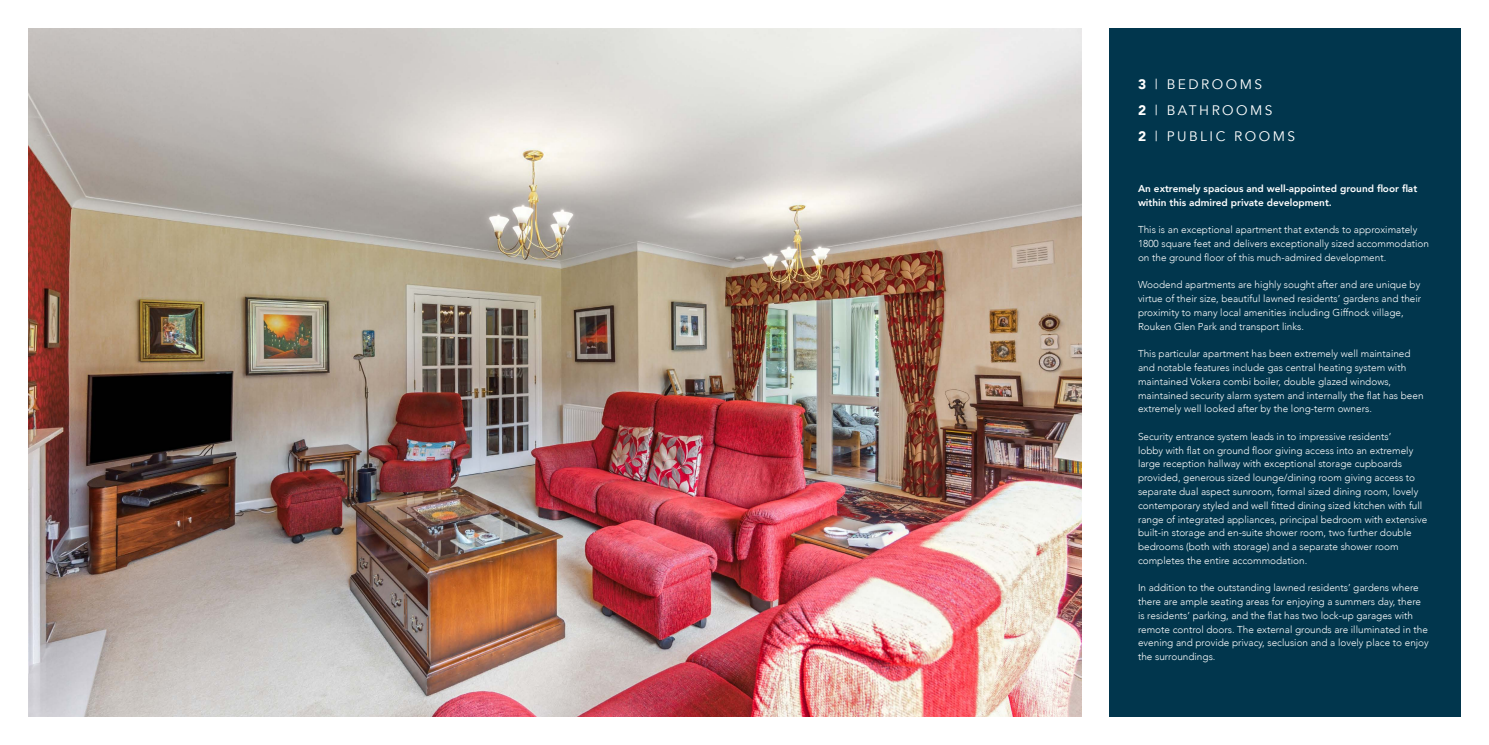
<style>
.page{position:relative;width:1489px;height:745px;background:#fff}
.page>*{position:absolute;margin:0;border:0;box-sizing:border-box;transform-origin:0 0}
.t1{font:13.75px "Avenir";letter-spacing:.18em;color:#fff}
.t2{font:300 10px/13.8px "Avenir";color:#fff}
.t3{font:800 10px/13.8px "Avenir";color:#fff}
.s1{font-weight:900}
</style>
<div class="page">
<div style="left:28px;top:28px;width:1432px;height:688px;background:#01364d"></div>
<div style="left:1081px;top:0;width:28px;height:744px;background:#fff"></div>
<img style="left:28px;top:28px;width:1053px;height:688px">
<p class="t1" style="left:1137px;top:75px;width:126px"><span class="s1">3</span> | BEDROOMS</p>
<p class="t1" style="left:1137px;top:102px;width:136px"><span class="s1">2</span> | BATHROOMS</p>
<p class="t1" style="left:1137px;top:128px;width:158px"><span class="s1">2</span> | PUBLIC ROOMS</p>
<p class="t3" style="left:1137px;top:182px;width:281px">An extremely spacious and well-appointed ground floor flat within this admired private development.</p>
<p class="t2" style="left:1137px;top:223px;width:292px">This is an exceptional apartment that extends to approximately<br>1800 square feet and delivers exceptionally sized accommodation on the ground floor of this much-admired development.</p>
<p class="t2" style="left:1137px;top:278px;width:285px">Woodend apartments are highly sought after and are unique by virtue of their size, beautiful lawned residents’ gardens and their proximity to many local amenities including Giffnock village, Rouken Glen Park and transport links.</p>
<p class="t2" style="left:1137px;top:347px;width:287px">This particular apartment has been extremely well maintained and notable features include gas central heating system with maintained Vokera combi boiler, double glazed windows, maintained security alarm system and internally the flat has been extremely well looked after by the long-term owners.</p>
<p class="t2" style="left:1137px;top:429px;width:291px">Security entrance system leads in to impressive residents’<br>lobby with flat on ground floor giving access into an extremely large reception hallway with exceptional storage cupboards provided, generous sized lounge/dining room giving access to separate dual aspect sunroom, formal sized dining room, lovely contemporary styled and well fitted dining sized kitchen with full range of integrated appliances, principal bedroom with extensive built-in storage and en-suite shower room, two further double bedrooms (both with storage) and a separate shower room completes the entire accommodation.</p>
<p class="t2" style="left:1137px;top:580px;width:292px">In addition to the outstanding lawned residents’ gardens where there are ample seating areas for enjoying a summers day, there is residents’ parking, and the flat has two lock-up garages with remote control doors. The external grounds are illuminated in the evening and provide privacy, seclusion and a lovely place to enjoy the surroundings.</p>
</div>
